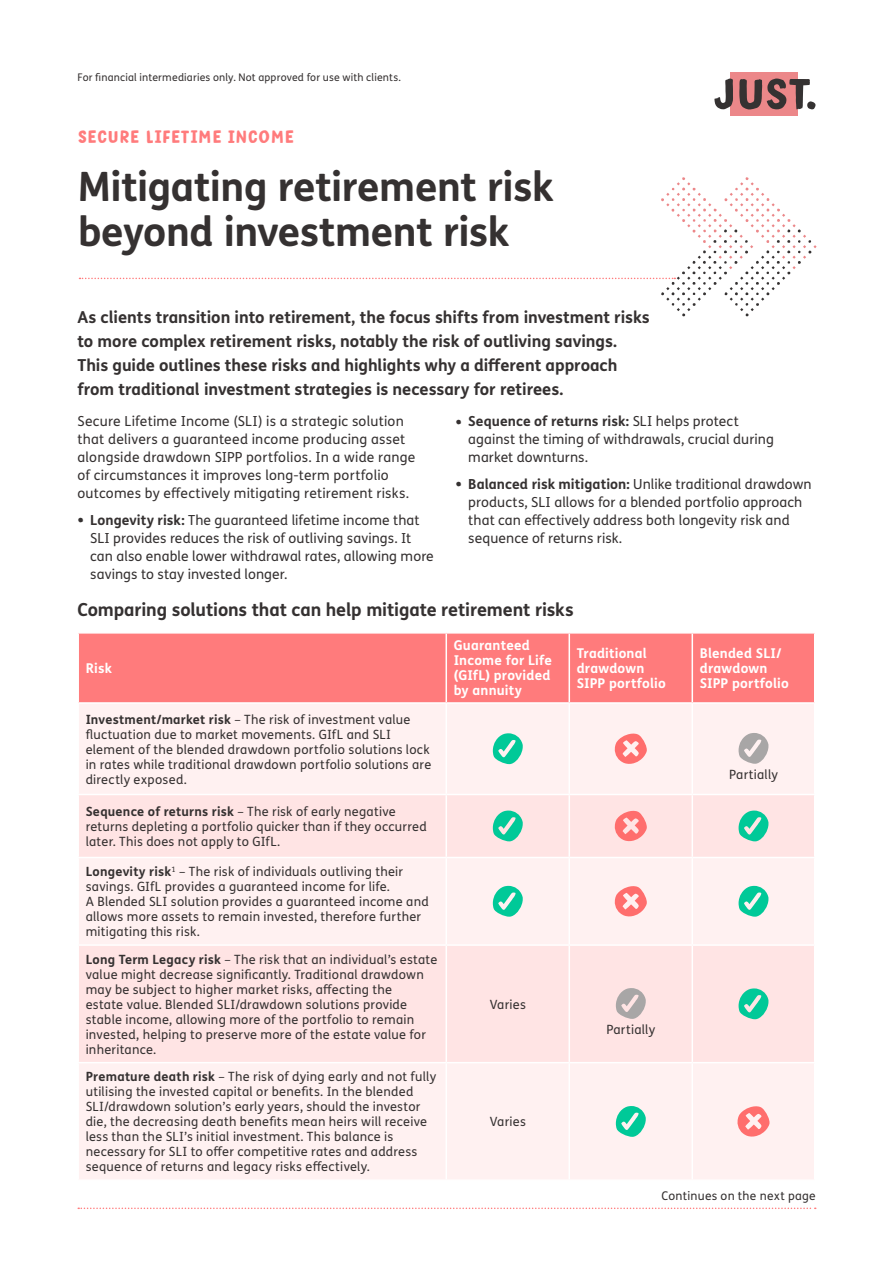
<style>
.page{position:relative;width:893px;height:1263px;background:#fff}
.page>*{position:absolute;margin:0;border:0;box-sizing:border-box;transform-origin:0 0}
.Document_Heading{font:700 40.5px/45px "Just Sans";letter-spacing:-.015em;color:#353131}
.Document_Heading-2{font:21px "Just Script";letter-spacing:.04em;color:#ff7b7c}
.Subheading_1{font:700 18px "Just Sans";letter-spacing:-.005em;color:#353131}
.Intro_Text{font:700 16.5px/24px "Just Sans";letter-spacing:-.005em;color:#353131}
.Intro_Text-2{font:13.8px/18px "Just Sans";letter-spacing:.01em;color:#353131}
.Table_Header{font:700 13.5px/15px "Just Sans";letter-spacing:.015em;color:#fff}
.Table_Body_Copy{font:12.75px/15px "Just Sans";letter-spacing:.02em;color:#353131}
.Foot_notes{font:12px "Just Sans";letter-spacing:.02em;color:#353131}
.FI_Use_Only_Warning{font:10.5px "Just Sans";letter-spacing:.015em;color:#353131}
.s1{font-family:"Just Script";font-size:19.5px}
.s2{font-weight:700}
</style>
<div class="page">
<svg style="left:78px;top:1207px;width:738px;height:2px"></svg>
<div style="left:730px;top:72px;width:68px;height:44px;background:#ec8789"></div>
<svg style="left:714px;top:78px;width:19px;height:31px"></svg>
<svg style="left:739px;top:79px;width:76px;height:31px"></svg>
<svg style="left:79px;top:177px;width:738px;height:139px"></svg>
<div style="left:79px;top:634px;width:735px;height:68px;background:#ff7b7c"></div>
<div style="left:79px;top:704px;width:735px;height:475px;background:#fff1f1"></div>
<svg style="left:79px;top:795px;width:735px;height:267px;fill:#ffe4e4"></svg>
<hr style="left:446px;top:634px;width:1px;height:68px;background:#fff">
<hr style="left:568px;top:634px;width:2px;height:68px;background:#fff">
<hr style="left:692px;top:634px;width:1px;height:68px;background:#fff">
<hr style="left:446px;top:704px;width:1px;height:90px;background:#fff">
<hr style="left:568px;top:704px;width:2px;height:90px;background:#fff">
<hr style="left:692px;top:704px;width:1px;height:90px;background:#fff">
<hr style="left:77px;top:794px;width:369px;height:1px;background:#fff">
<hr style="left:446px;top:794px;width:123px;height:1px;background:#fff">
<hr style="left:446px;top:795px;width:1px;height:62px;background:#fff">
<hr style="left:569px;top:794px;width:123px;height:1px;background:#fff">
<hr style="left:568px;top:795px;width:2px;height:62px;background:#fff">
<hr style="left:692px;top:794px;width:123px;height:1px;background:#fff">
<hr style="left:692px;top:795px;width:1px;height:62px;background:#fff">
<hr style="left:77px;top:857px;width:369px;height:1px;background:#fff">
<hr style="left:446px;top:857px;width:123px;height:1px;background:#fff">
<hr style="left:446px;top:858px;width:1px;height:86px;background:#fff">
<hr style="left:569px;top:857px;width:123px;height:1px;background:#fff">
<hr style="left:568px;top:858px;width:2px;height:86px;background:#fff">
<hr style="left:692px;top:857px;width:123px;height:1px;background:#fff">
<hr style="left:692px;top:858px;width:1px;height:86px;background:#fff">
<hr style="left:77px;top:944px;width:369px;height:2px;background:#fff">
<hr style="left:446px;top:944px;width:123px;height:2px;background:#fff">
<hr style="left:446px;top:946px;width:1px;height:116px;background:#fff">
<hr style="left:569px;top:944px;width:123px;height:2px;background:#fff">
<hr style="left:568px;top:946px;width:2px;height:116px;background:#fff">
<hr style="left:692px;top:944px;width:123px;height:2px;background:#fff">
<hr style="left:692px;top:946px;width:1px;height:116px;background:#fff">
<hr style="left:77px;top:1062px;width:369px;height:1px;background:#fff">
<hr style="left:446px;top:1062px;width:123px;height:1px;background:#fff">
<hr style="left:446px;top:1063px;width:1px;height:116px;background:#fff">
<hr style="left:569px;top:1062px;width:123px;height:1px;background:#fff">
<hr style="left:568px;top:1063px;width:2px;height:116px;background:#fff">
<hr style="left:692px;top:1062px;width:123px;height:1px;background:#fff">
<hr style="left:692px;top:1063px;width:1px;height:116px;background:#fff">
<svg style="left:493px;top:733px;width:30px;height:31px"></svg>
<svg style="left:613px;top:732px;width:35px;height:33px"></svg>
<svg style="left:739px;top:733px;width:29px;height:31px"></svg>
<svg style="left:493px;top:810px;width:30px;height:31px"></svg>
<svg style="left:613px;top:809px;width:35px;height:34px"></svg>
<svg style="left:739px;top:810px;width:29px;height:31px"></svg>
<svg style="left:493px;top:886px;width:30px;height:31px"></svg>
<svg style="left:613px;top:885px;width:35px;height:33px"></svg>
<svg style="left:739px;top:886px;width:29px;height:31px"></svg>
<svg style="left:616px;top:988px;width:30px;height:31px"></svg>
<svg style="left:739px;top:988px;width:29px;height:31px"></svg>
<svg style="left:616px;top:1106px;width:30px;height:31px"></svg>
<svg style="left:736px;top:1105px;width:34px;height:33px"></svg>
<p class="FI_Use_Only_Warning" style="left:77px;top:70px;width:325px">For financial intermediaries only. Not approved for use with clients.</p>
<p class="Document_Heading-2" style="left:78px;top:129px;width:217px">SECURE LIFETIME INCOME</p>
<p class="Document_Heading" style="left:77px;top:162px;width:478px">Mitigating retirement risk beyond investment risk</p>
<p class="Intro_Text" style="left:77px;top:305px;width:574px">As clients transition into retirement, the focus shifts from investment risks to more complex retirement risks, notably the risk of outliving savings.<br>This guide outlines these risks and highlights why a different approach from traditional investment strategies is necessary for retirees.</p>
<p class="Intro_Text-2" style="left:77px;top:412px;width:339px">Secure Lifetime Income (SLI) is a strategic solution that delivers a guaranteed income producing asset alongside drawdown SIPP portfolios. In a wide range of circumstances it improves long-term portfolio outcomes by effectively mitigating retirement risks.</p>
<p class="Intro_Text-2" style="left:90px;top:511px;width:345px;text-indent:-13px"><span class="s1">•</span> <span class="s2">Longevity risk:</span> The guaranteed lifetime income that SLI provides reduces the risk of outliving savings. It can also enable lower withdrawal rates, allowing more savings to stay invested longer.</p>
<p class="Intro_Text-2" style="left:468px;top:412px;width:307px;text-indent:-13px"><span class="s1">•</span> <span class="s2">Sequence of returns risk:</span> SLI helps protect against the timing of withdrawals, crucial during market downturns.</p>
<p class="Intro_Text-2" style="left:468px;top:475px;width:345px;text-indent:-13px"><span class="s1">•</span> <span class="s2">Balanced risk mitigation:</span> Unlike traditional drawdown products, SLI allows for a blended portfolio approach that can effectively address both longevity risk and sequence of returns risk.</p>
<p class="Subheading_1" style="left:77px;top:595px;width:498px">Comparing solutions that can help mitigate retirement risks</p>
<p class="Table_Header" style="left:86px;top:660px;width:28px">Risk</p>
<p class="Table_Body_Copy" style="left:86px;top:711px;width:347px"><span class="s2">Investment/market risk</span> – The risk of investment value fluctuation due to market movements. GIfL and SLI element of the blended drawdown portfolio solutions lock in rates while traditional drawdown portfolio solutions are directly exposed.</p>
<p class="Table_Body_Copy" style="left:86px;top:803px;width:343px"><span class="s2">Sequence of returns risk</span> – The risk of early negative returns depleting a portfolio quicker than if they occurred later. This does not apply to GIfL.</p>
<p class="Table_Body_Copy" style="left:86px;top:864px;width:345px"><span class="s2">Longevity risk</span><sup>1</sup> – The risk of individuals outliving their savings. GIfL provides a guaranteed income for life.<br>A Blended SLI solution provides a guaranteed income and allows more assets to remain invested, therefore further mitigating this risk.</p>
<p class="Table_Body_Copy" style="left:86px;top:951px;width:353px"><span class="s2">Long Term Legacy risk</span> – The risk that an individual’s estate value might decrease significantly. Traditional drawdown may be subject to higher market risks, affecting the<br>estate value. Blended SLI/drawdown solutions provide stable income, allowing more of the portfolio to remain invested, helping to preserve more of the estate value for inheritance.</p>
<p class="Table_Body_Copy" style="left:86px;top:1069px;width:352px"><span class="s2">Premature death risk</span> – The risk of dying early and not fully utilising the invested capital or benefits. In the blended SLI/drawdown solution’s early years, should the investor die, the decreasing death benefits mean heirs will receive less than the SLI’s initial investment. This balance is necessary for SLI to offer competitive rates and address sequence of returns and legacy risks effectively.</p>
<p class="Table_Header" style="left:454px;top:637px;width:100px">Guaranteed<br>Income for Life (GIfL) provided by annuity</p>
<p class="Table_Header" style="left:577px;top:645px;width:91px">Traditional drawdown<br>SIPP portfolio</p>
<p class="Table_Header" style="left:700px;top:645px;width:91px">Blended SLI/ drawdown<br>SIPP portfolio</p>
<p class="Table_Body_Copy" style="left:729px;top:766px;width:50px">Partially</p>
<p class="Table_Body_Copy" style="left:490px;top:996px;width:38px">Varies</p>
<p class="Table_Body_Copy" style="left:490px;top:1114px;width:38px">Varies</p>
<p class="Table_Body_Copy" style="left:606px;top:1022px;width:50px">Partially</p>
<p class="Foot_notes" style="left:662px;top:1187px;width:156px">Continues on the next page</p>
</div>
